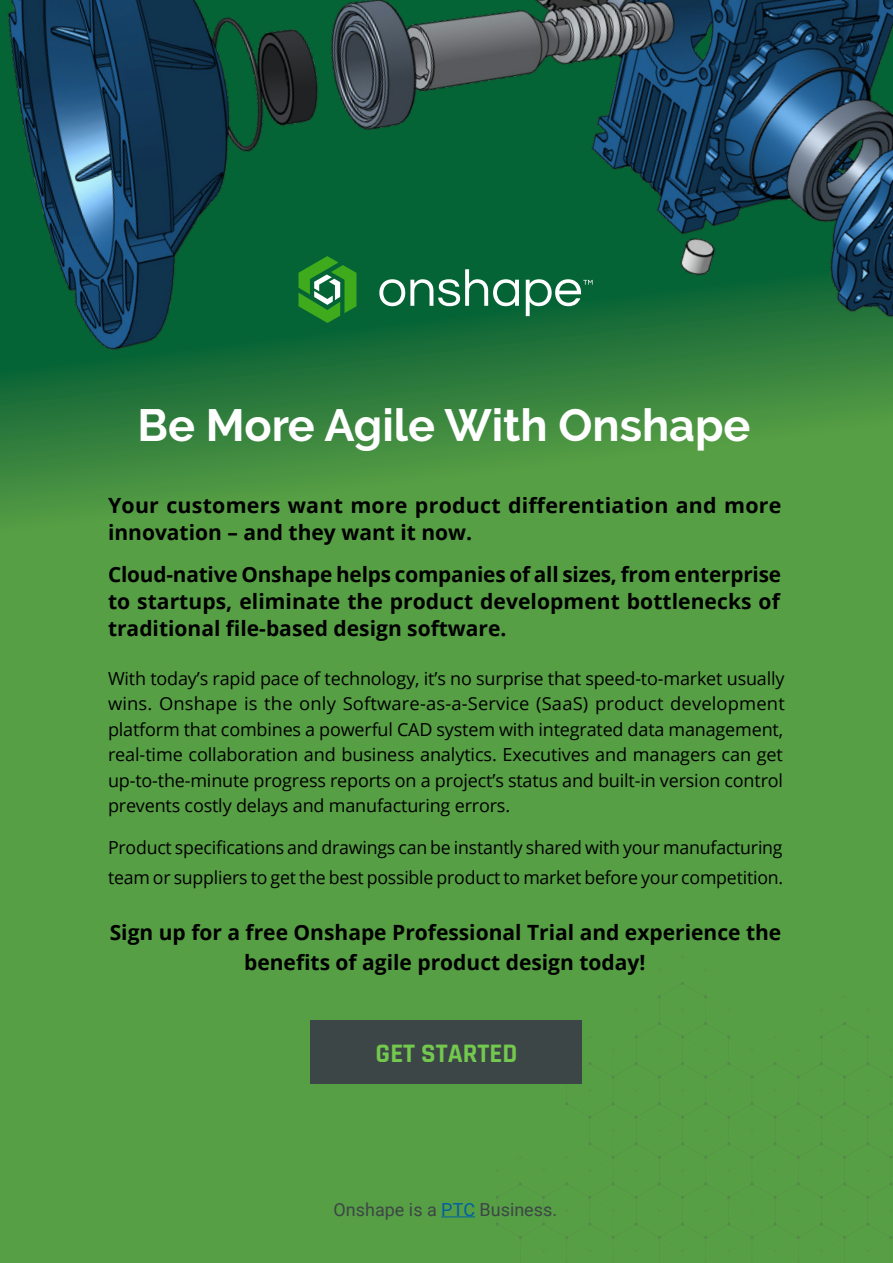
<style>
.page{position:relative;width:893px;height:1263px;background:#569f44}
.page>*{position:absolute;margin:0;border:0;box-sizing:border-box;transform-origin:0 0}
.t1{font:700 45px "PTC Raleway";color:#fff}
.t2{font:700 27px "Rajdhani";color:#73c84e}
.t3{font:700 21px/27px "Open Sans";color:#000}
.t4{font:18px/25.5px "Open Sans";letter-spacing:-.01em;color:#000;text-align:justify}
.t5{font:18px "Roboto";color:#3d4647}
.s1{color:#005ea6}
</style>
<div class="page">
<svg style="left:496px;top:982px;width:397px;height:281px"></svg>
<img style="left:0;top:0;width:893px;height:508px">
<div style="left:310px;top:1020px;width:272px;height:64px;background:#3d4647"></div>
<div style="left:376px;top:1036px;width:141px;height:25px;background:#3d4647"></div>
<hr style="left:441px;top:1216px;width:34px;height:1px;background:#005ea6">
<svg style="left:379px;top:269px;width:140px;height:37px;background:#478d6a"></svg>
<svg style="left:526px;top:279px;width:67px;height:37px;background:#4b8f6c"></svg>
<svg style="left:298px;top:256px;width:58px;height:67px;background:#338f3b"></svg>
<h1 class="t1" style="left:137px;top:400px;width:615px">Be More Agile With Onshape</h1>
<p class="t3" style="left:108px;top:492px;width:675px">Your customers want more product differentiation and more innovation – and they want it now.</p>
<p class="t3" style="left:108px;top:561px;width:675px;text-align:justify">Cloud-native Onshape helps companies of all sizes, from enterprise to startups, eliminate the product development bottlenecks of traditional file-based design software.</p>
<p class="t4" style="left:108px;top:665px;width:678px">With today’s rapid pace of technology, it’s no surprise that speed-to-market usually wins. Onshape is the only Software-as-a-Service (SaaS) product development platform that combines a powerful CAD system with integrated data management, real-time collaboration and business analytics. Executives and managers can get up-to-the-minute progress reports on a project’s status and built-in version control prevents costly delays and manufacturing errors.</p>
<p class="t4" style="left:108px;top:832px;width:677px;line-height:30px">Product specifications and drawings can be instantly shared with your manufacturing team or suppliers to get the best possible product to market before your competition.</p>
<p class="t3" style="left:110px;top:916px;width:673px;line-height:30px;text-align:center">Sign up for a free Onshape Professional Trial and experience the benefits of agile product design today!</p>
<h2 class="t2" style="left:376px;top:1036px;width:143px">GET STARTED</h2>
<p class="t5" style="left:334px;top:1196px;width:225px">Onshape is a <span class="s1">PTC</span> Business.</p>
</div>
